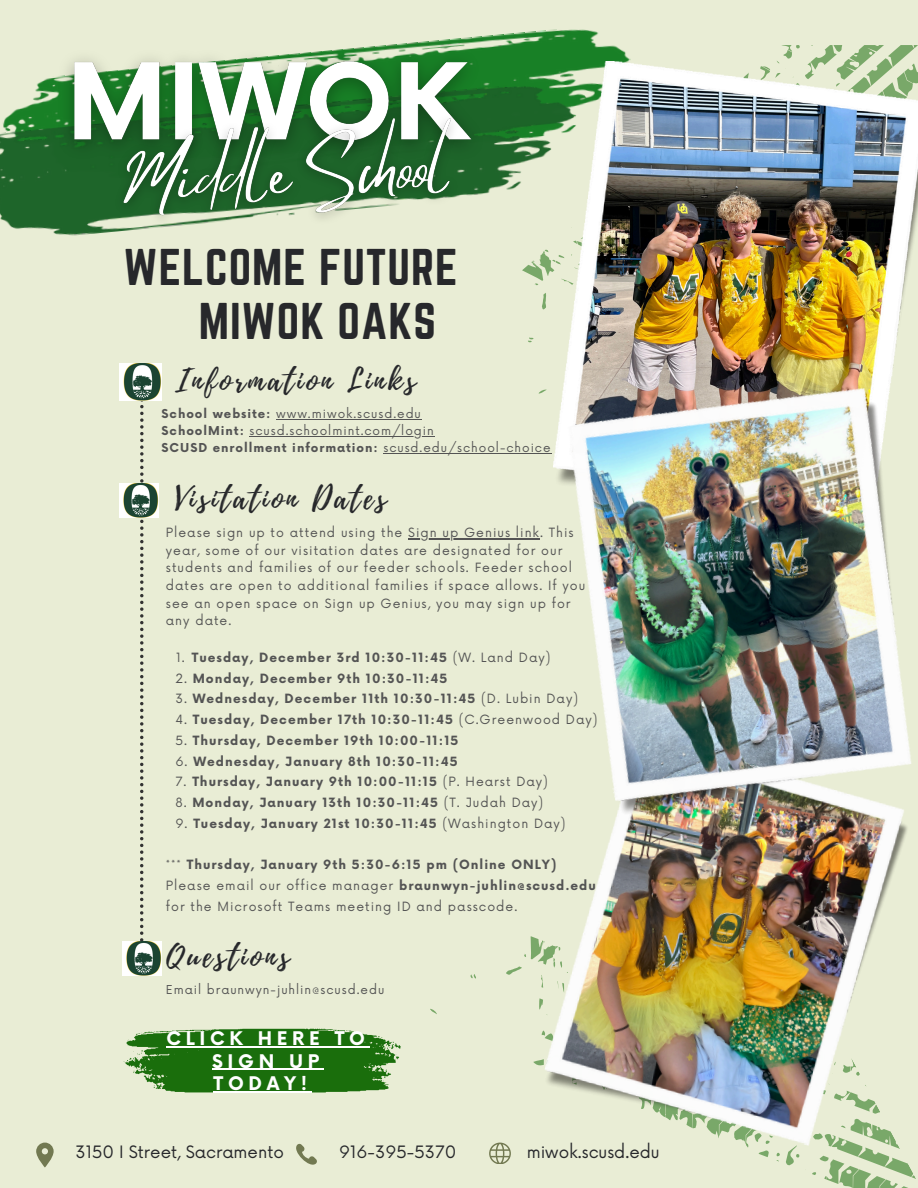
<style>
.page{position:relative;width:918px;height:1188px;background:#e9edd5}
.page>*{position:absolute;margin:0;border:0;box-sizing:border-box;transform-origin:0 0}
.t1{font:45.15px/54px "Norwester";letter-spacing:.02em;color:#27282b}
.t2{font:31.05px "Playlist Script";letter-spacing:.1em;color:#27282b}
.t3{font:700 18.3px/22.5px "Now";letter-spacing:.255em;color:#fff;text-align:center}
.t4{font:16.65px "Now";color:#27282b}
.t5{font:700 12.45px "Now";letter-spacing:.08em;color:#545454}
.t6{font:12.45px/17.7px "Now";letter-spacing:.08em;color:#545454}
.t7{font:12px "Now";letter-spacing:.08em;color:#545454}
.t8{font:700 12px/17px "Now";letter-spacing:.08em;color:#545454}
.s1{font-weight:700}
.s2{font-weight:400}
</style>
<div class="page">
<svg style="left:140px;top:401px;width:4px;height:541px"></svg>
<img style="left:46px;top:29px;width:553px;height:50px">
<img style="left:0;top:79px;width:522px;height:157px">
<svg style="left:430px;top:936px;width:486px;height:252px"></svg>
<svg style="left:522px;top:45px;width:396px;height:298px"></svg>
<img style="left:553px;top:61px;width:365px;height:290px">
<img style="left:539px;top:837px;width:377px;height:316px">
<img style="left:522px;top:351px;width:389px;height:486px">
<svg style="left:124px;top:1029px;width:276px;height:64px;background:#3d832e"></svg>
<svg style="left:36px;top:1143px;width:18px;height:24px"></svg>
<svg style="left:296px;top:1144px;width:21px;height:21px"></svg>
<svg style="left:489px;top:1143px;width:22px;height:21px"></svg>
<img style="left:119px;top:483px;width:40px;height:34px">
<img style="left:119px;top:364px;width:42px;height:37px">
<hr style="left:166px;top:1046px;width:204px;height:2px;background:#fff">
<hr style="left:212px;top:1069px;width:112px;height:1px;background:#fff">
<hr style="left:214px;top:1091px;width:98px;height:2px;background:#fff">
<hr style="left:408px;top:538px;width:132px;height:1px;background:#545454">
<hr style="left:276px;top:419px;width:146px;height:1px;background:#545454">
<hr style="left:250px;top:436px;width:185px;height:1px;background:#545454">
<hr style="left:383px;top:453px;width:169px;height:1px;background:#545454">
<img style="left:49px;top:40px;width:449px;height:132px">
<img style="left:103px;top:100px;width:371px;height:136px">
<img style="left:122px;top:942px;width:40px;height:33px">
<p class="t1" style="left:199px;top:240px;width:260px;text-indent:-75px">WELCOME FUTURE<br>MIWOK OAKS</p>
<p class="t2" style="left:175px;top:359px;width:242px">Information Links</p>
<p class="t7" style="left:162px;top:407px;width:261px"><span class="s1">School website:</span> www.miwok.scusd.edu</p>
<p class="t8" style="left:162px;top:423px;width:84px">SchoolMint:</p>
<p class="t8" style="left:162px;top:423px;width:274px;text-indent:88px"><span class="s2">scusd.schoolmint.com/login<br></span>SCUSD enrollment information:</p>
<p class="t7" style="left:383px;top:441px;width:169px">scusd.edu/school-choice</p>
<h4 class="t2" style="left:175px;top:476px;width:213px">Visitation Dates</h4>
<p class="t6" style="left:166px;top:524px;width:238px">Please sign up to attend using the</p>
<p class="t6" style="left:166px;top:524px;width:421px;text-indent:242px">Sign up Genius link. This year, some of our visitation dates are designated for our students and families of our feeder schools. Feeder school dates are open to additional families if space allows. If you see an open space on Sign up Genius, you may sign up for any date.</p>
<p class="t5" style="left:176px;top:651px;width:376px"><span class="s2">1.</span> Tuesday, December 3rd 10:30-11:45 <span class="s2">(W. Land Day)</span></p>
<h4 class="t5" style="left:175px;top:671px;width:274px"><span class="s2">2.</span> Monday, December 9th 10:30-11:45</h4>
<p class="t5" style="left:175px;top:692px;width:404px"><span class="s2">3.</span> Wednesday, December 11th 10:30-11:45 <span class="s2">(D. Lubin Day)</span></p>
<p class="t5" style="left:175px;top:713px;width:424px"><span class="s2">4.</span> Tuesday, December 17th 10:30-11:45 <span class="s2">(C.Greenwood Day)</span></p>
<p class="t5" style="left:175px;top:734px;width:285px"><span class="s2">5.</span> Thursday, December 19th 10:00-11:15</p>
<p class="t5" style="left:175px;top:754px;width:284px"><span class="s2">6.</span> Wednesday, January 8th 10:30-11:45</p>
<p class="t5" style="left:175px;top:775px;width:374px"><span class="s2">7.</span> Thursday, January 9th 10:00-11:15 <span class="s2">(P. Hearst Day)</span></p>
<p class="t5" style="left:175px;top:796px;width:264px"><span class="s2">8.</span> Monday, January 13th 10:30-11:45</p>
<p class="t6" style="left:444px;top:794px;width:101px">(T. Judah Day)</p>
<p class="t6" style="left:175px;top:815px;width:14px">9.</p>
<p class="t5" style="left:193px;top:817px;width:374px">Tuesday, January 21st 10:30-11:45 <span class="s2">(Washington Day)</span></p>
<p class="t5" style="left:166px;top:858px;width:392px"><span class="s2">***</span> Thursday, January 9th 5:30-6:15 pm (Online ONLY)</p>
<p class="t6" style="left:166px;top:876px;width:432px;line-height:20.7px">Please email our office manager <span class="s1">braunwyn-juhlin@scusd.edu </span>for the Microsoft Teams meeting ID and passcode.</p>
<p class="t2" style="left:167px;top:934px;width:124px">Questions</p>
<h4 class="t7" style="left:166px;top:983px;width:220px">Email braunwyn-juhlin@scusd.edu</h4>
<p class="t3" style="left:166px;top:1029px;width:200px">CLICK HERE TO<br>SIGN UP<br>TODAY!</p>
<p class="t4" style="left:76px;top:1143px;width:210px">3150 I Street, Sacramento</p>
<p class="t4" style="left:339px;top:1143px;width:119px">916-395-5370</p>
<p class="t4" style="left:527px;top:1143px;width:134px">miwok.scusd.edu</p>
</div>
